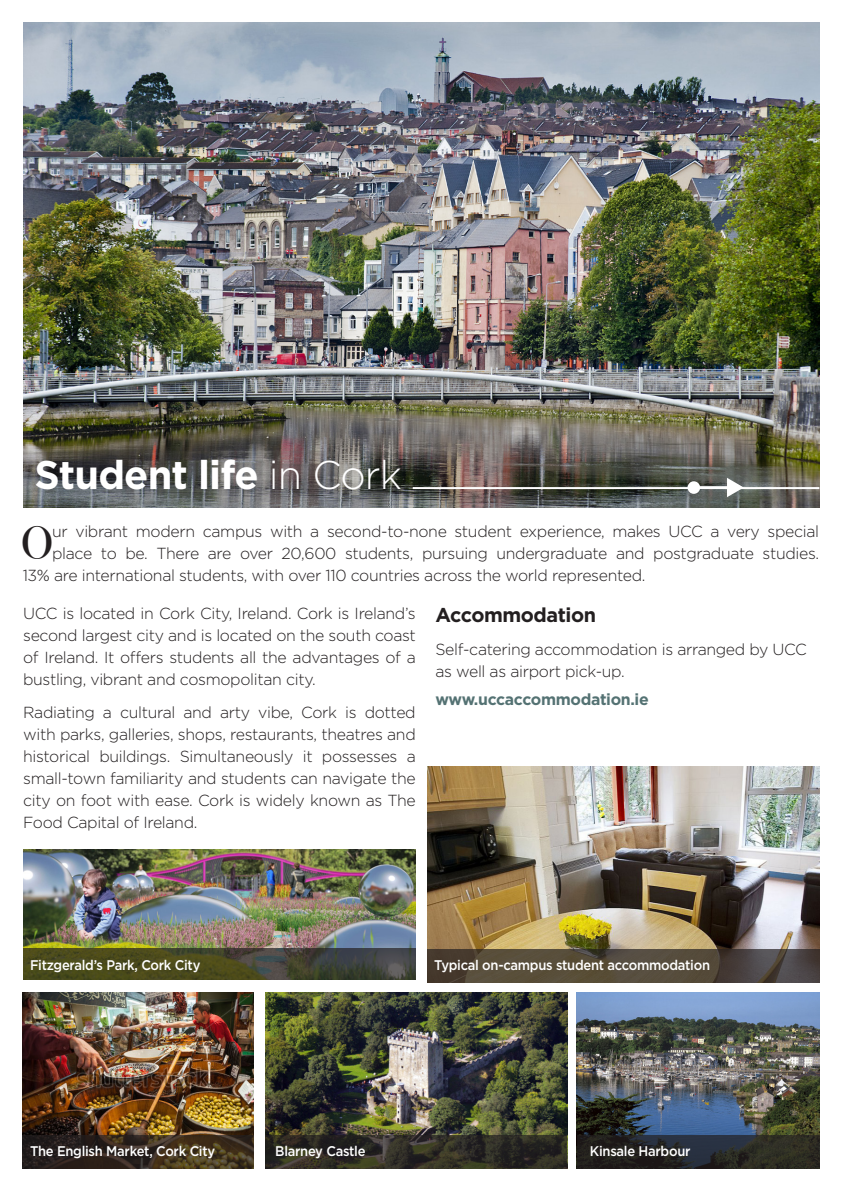
<style>
.page{position:relative;width:842px;height:1191px;background:#fff}
.page>*{position:absolute;margin:0;border:0;box-sizing:border-box;transform-origin:0 0}
.t1{font:49.2px "Bauer Bodoni BT";color:#231f20}
.t2{font:700 40px "Gotham";letter-spacing:-.02em;color:#fff}
.t3{font:700 20px "Gotham";letter-spacing:-.02em;color:#231f20}
.t4{font:300 16px/22px "Gotham";letter-spacing:-.02em;color:#231f20;text-align:justify}
.t5{font:700 16px "Gotham";letter-spacing:-.02em;color:#547273}
.t6{font:500 14px "Gotham";letter-spacing:-.02em;color:#fff;scale:.93 1}
.s1{font-weight:300}
</style>
<div class="page">
<img style="left:23px;top:23px;width:796px;height:484px">
<hr style="left:413px;top:487px;width:406px;height:2px;background:#fff">
<svg style="left:687px;top:478px;width:57px;height:19px"></svg>
<img style="left:23px;top:992px;width:231px;height:142px">
<img style="left:265px;top:992px;width:302px;height:142px">
<img style="left:577px;top:992px;width:242px;height:142px">
<svg style="left:23px;top:1134px;width:231px;height:34px;background:#372b1e"></svg>
<svg style="left:265px;top:1134px;width:302px;height:34px;background:#2f2d25"></svg>
<svg style="left:577px;top:1134px;width:242px;height:34px;background:#272828"></svg>
<img style="left:427px;top:766px;width:393px;height:182px">
<svg style="left:427px;top:948px;width:393px;height:34px;background:#544a3d"></svg>
<img style="left:23px;top:849px;width:393px;height:130px">
<svg style="left:23px;top:948px;width:392px;height:31px;background:#47472b"></svg>
<p class="t2" style="left:35px;top:448px;width:369px">Student life <span class="s1">in Cork</span></p>
<p class="t1" style="left:21px;top:513px;width:34px">O</p>
<p class="t4" style="left:52px;top:520px;width:769px">ur vibrant modern campus with a second-to-none student experience, makes UCC a very special</p>
<p class="t4" style="left:52px;top:542px;width:769px">place to be. There are over 20,600 students, pursuing undergraduate and postgraduate studies.</p>
<p class="t4" style="left:23px;top:564px;width:624px">13% are international students, with over 110 countries across the world represented.</p>
<p class="t3" style="left:435px;top:602px;width:162px">Accommodation</p>
<p class="t4" style="left:435px;top:638px;width:373px">Self-catering accommodation is arranged by UCC as well as airport pick-up.</p>
<p class="t5" style="left:435px;top:689px;width:215px">www.uccaccommodation.ie</p>
<p class="t4" style="left:23px;top:602px;width:394px">UCC is located in Cork City, Ireland. Cork is Ireland’s second largest city and is located on the south coast of Ireland. It offers students all the advantages of a bustling, vibrant and cosmopolitan city.</p>
<p class="t4" style="left:23px;top:701px;width:394px">Radiating a cultural and arty vibe, Cork is dotted with parks, galleries, shops, restaurants, theatres and historical buildings. Simultaneously it possesses a small-town familiarity and students can navigate the city on foot with ease. Cork is widely known as The Food Capital of Ireland.</p>
<p class="t6" style="left:30px;top:956px;width:185px">Fitzgerald’s Park, Cork City</p>
<p class="t6" style="left:434px;top:956px;width:298px">Typical on-campus student accommodation</p>
<p class="t6" style="left:30px;top:1142px;width:201px">The English Market, Cork City</p>
<p class="t6" style="left:275px;top:1142px;width:99px">Blarney Castle</p>
<p class="t6" style="left:590px;top:1142px;width:110px">Kinsale Harbour</p>
</div>
